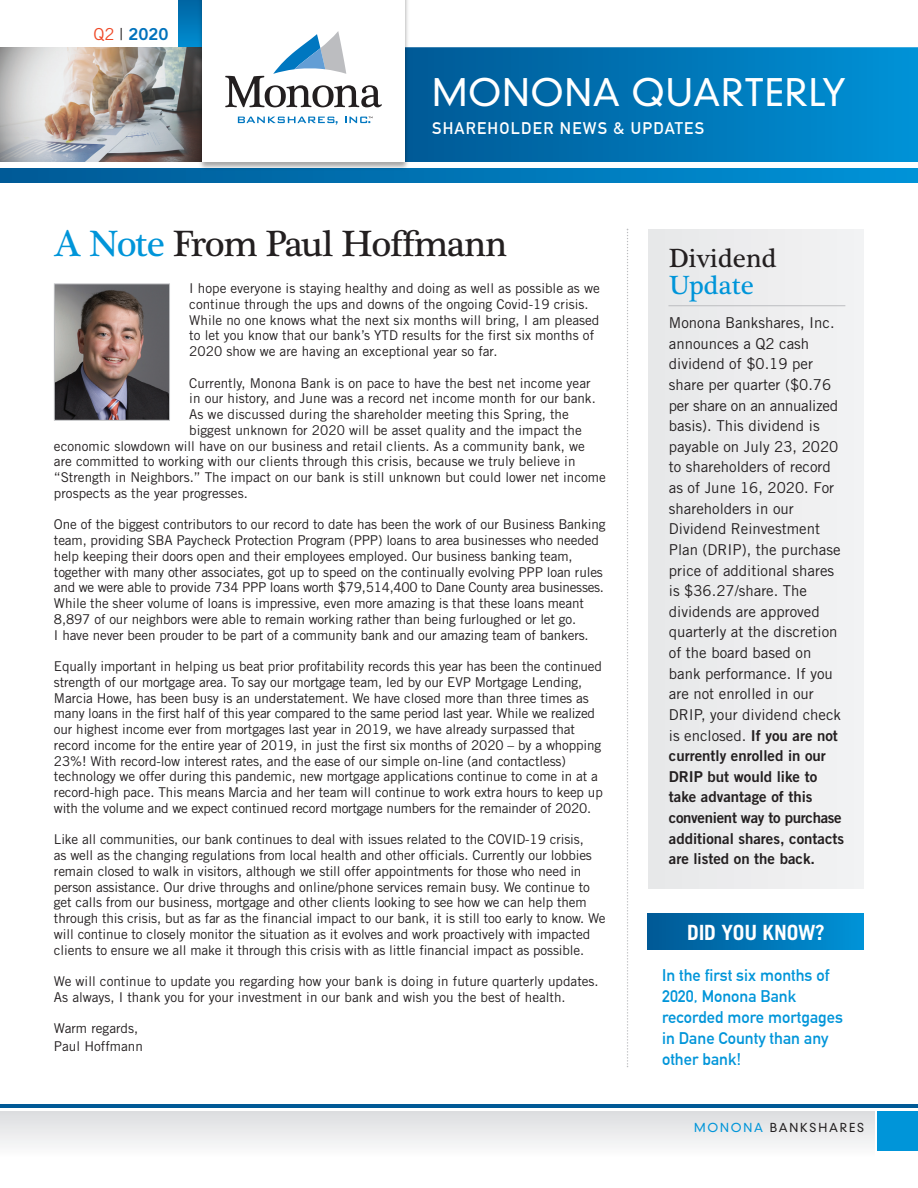
<style>
.page{position:relative;width:918px;height:1188px;background:#fff}
.page>*{position:absolute;margin:0;border:0;box-sizing:border-box;transform-origin:0 0}
.t1{font:37.5px "Plantagenet Cherokee";letter-spacing:-.03em;color:#231f20}
.t2{font:300 36.75px "DIN Neuzeit Grotesk";letter-spacing:.025em;color:#fff}
.t3{font:27px/27px "Plantagenet Cherokee";color:#231f20}
.t4{font:700 21px "Trade Gothic";letter-spacing:-.01em;color:#fff}
.t5{font:700 16.5px/21px "DIN Alternate";color:#0095d9}
.t6{font:700 16.5px "DIN Alternate";letter-spacing:.075em;color:#fff}
.t7{font:16.5px "Trade Gothic Bold Two";color:#0072bc}
.t8{font:15px/20.7px "Trade Gothic";color:#231f20}
.t9{font:13.5px/15.8px "Trade Gothic";letter-spacing:-.01em;color:#231f20}
.t10{font:300 12px "DIN Neuzeit Grotesk";letter-spacing:.15em;color:#231f20}
.s1{font-family:"Trade Gothic";color:#ef4826}
.s2{font-family:"Trade Gothic";color:#231f20}
.s3{color:#0095d9}
.s4{font-family:"Trade Gothic Bold Two"}
</style>
<div class="page">
<svg style="left:0;top:169px;width:918px;height:13px;background:#0076b7"></svg>
<div style="left:404px;top:47px;width:514px;height:115px;background:linear-gradient(to right,#005894,#0092d6)"></div>
<svg style="left:178px;top:0;width:17px;height:47px"></svg>
<img style="left:0;top:47px;width:195px;height:115px">
<img style="left:195px;top:0;width:219px;height:175px">
<div style="left:202px;top:0;width:203px;height:162px;background:#fff"></div>
<svg style="left:238px;top:117px;width:100px;height:8px"></svg>
<svg style="left:345px;top:117px;width:28px;height:6px"></svg>
<svg style="left:225px;top:31px;width:157px;height:76px"></svg>
<div style="left:0;top:1111px;width:874px;height:45px;background:linear-gradient(to bottom,#dbdddf,#fcfcfc)"></div>
<div style="left:878px;top:1111px;width:40px;height:40px;background:#0095d9"></div>
<svg style="left:627px;top:229px;width:1px;height:838px"></svg>
<hr style="left:0;top:1104px;width:918px;height:4px;background:#005996">
<img style="left:56px;top:286px;width:112px;height:133px">
<div style="left:54px;top:284px;width:116px;height:137px;border:1px solid #bcbdc0"></div>
<div style="left:648px;top:230px;width:216px;height:658px;background:#ededee"></div>
<div style="left:648px;top:914px;width:216px;height:36px;background:linear-gradient(to right,#005894,#0092d7)"></div>
<hr style="left:668px;top:305px;width:177px;height:1px;background:#bcbdc0">
<p class="t7" style="left:94px;top:28px;width:77px"><span class="s1">Q2</span> <span class="s2">|</span> 2020</p>
<p class="t2" style="left:432px;top:78px;width:415px">MONONA QUARTERLY</p>
<p class="t6" style="left:432px;top:119px;width:274px">SHAREHOLDER NEWS &amp; UPDATES</p>
<p class="t1" style="left:54px;top:229px;width:455px"><span class="s3">A Note</span> From Paul Hoffmann</p>
<p class="t9" style="left:189px;top:282px;width:412px">I hope everyone is staying healthy and doing as well as possible as we continue through the ups and downs of the ongoing Covid-19 crisis.<br>While no one knows what the next six months will bring, I am pleased to let you know that our bank’s YTD results for the first six months of 2020 show we are having an exceptional year so far.</p>
<p class="t9" style="left:189px;top:376px;width:403px">Currently, Monona Bank is on pace to have the best net income year</p>
<p class="t9" style="left:189px;top:392px;width:408px">in our history, and June was a record net income month for our bank.</p>
<p class="t9" style="left:189px;top:408px;width:381px">As we discussed during the shareholder meeting this Spring, the</p>
<p class="t9" style="left:189px;top:424px;width:394px">biggest unknown for 2020 will be asset quality and the impact the</p>
<p class="t9" style="left:54px;top:439px;width:532px">economic slowdown will have on our business and retail clients. As a community bank, we</p>
<p class="t9" style="left:54px;top:455px;width:523px">are committed to working with our clients through this crisis, because we truly believe in</p>
<p class="t9" style="left:54px;top:471px;width:553px">“Strength in Neighbors.” The impact on our bank is still unknown but could lower net income</p>
<p class="t9" style="left:54px;top:487px;width:195px">prospects as the year progresses.</p>
<p class="t9" style="left:54px;top:518px;width:553px">One of the biggest contributors to our record to date has been the work of our Business Banking team, providing SBA Paycheck Protection Program (PPP) loans to area businesses who needed help keeping their doors open and their employees employed. Our business banking team, together with many other associates, got up to speed on the continually evolving PPP loan rules and we were able to provide 734 PPP loans worth $79,514,400 to Dane County area businesses.<br>While the sheer volume of loans is impressive, even more amazing is that these loans meant 8,897 of our neighbors were able to remain working rather than being furloughed or let go.<br>I have never been prouder to be part of a community bank and our amazing team of bankers.</p>
<p class="t9" style="left:54px;top:660px;width:550px">Equally important in helping us beat prior profitability records this year has been the continued strength of our mortgage area. To say our mortgage team, led by our EVP Mortgage Lending, Marcia Howe, has been busy is an understatement. We have closed more than three times as many loans in the first half of this year compared to the same period last year. While we realized our highest income ever from mortgages last year in 2019, we have already surpassed that record income for the entire year of 2019, in just the first six months of 2020 – by a whopping 23%! With record-low interest rates, and the ease of our simple on-line (and contactless) technology we offer during this pandemic, new mortgage applications continue to come in at a record-high pace. This means Marcia and her team will continue to work extra hours to keep up with the volume and we expect continued record mortgage numbers for the remainder of 2020.</p>
<p class="t9" style="left:54px;top:833px;width:553px">Like all communities, our bank continues to deal with issues related to the COVID-19 crisis,<br>as well as the changing regulations from local health and other officials. Currently our lobbies remain closed to walk in visitors, although we still offer appointments for those who need in person assistance. Our drive throughs and online/phone services remain busy. We continue to get calls from our business, mortgage and other clients looking to see how we can help them through this crisis, but as far as the financial impact to our bank, it is still too early to know. We will continue to closely monitor the situation as it evolves and work proactively with impacted clients to ensure we all make it through this crisis with as little financial impact as possible.</p>
<p class="t9" style="left:54px;top:975px;width:546px">We will continue to update you regarding how your bank is doing in future quarterly updates.<br>As always, I thank you for your investment in our bank and wish you the best of health.</p>
<p class="t9" style="left:54px;top:1022px;width:86px">Warm regards,</p>
<p class="t9" style="left:54px;top:1040px;width:90px">Paul Hoffmann</p>
<p class="t3" style="left:669px;top:248px;width:109px">Dividend<br><span class="s3">Update</span></p>
<p class="t8" style="left:669px;top:314px;width:177px">Monona Bankshares, Inc. announces a Q2 cash dividend of $0.19 per share per quarter ($0.76 per share on an annualized basis). This dividend is payable on July 23, 2020 to shareholders of record as of June 16, 2020. For shareholders in our<br>Dividend Reinvestment<br>Plan (DRIP), the purchase price of additional shares is $36.27/share. The dividends are approved quarterly at the discretion of the board based on bank performance. If you are not enrolled in our<br>DRIP, your dividend check is enclosed. <span class="s4">If you are not currently enrolled in our<br>DRIP but would like to take advantage of this convenient way to purchase additional shares, contacts are listed on the back.</span></p>
<p class="t4" style="left:687px;top:924px;width:139px">DID YOU KNOW?</p>
<p class="t5" style="left:662px;top:964px;width:182px">In the first six months of<br>2020, Monona Bank recorded more mortgages in Dane County than any other bank!</p>
<p class="t10" style="left:694px;top:1123px;width:171px"><span class="s3">MONONA</span> BANKSHARES</p>
</div>
